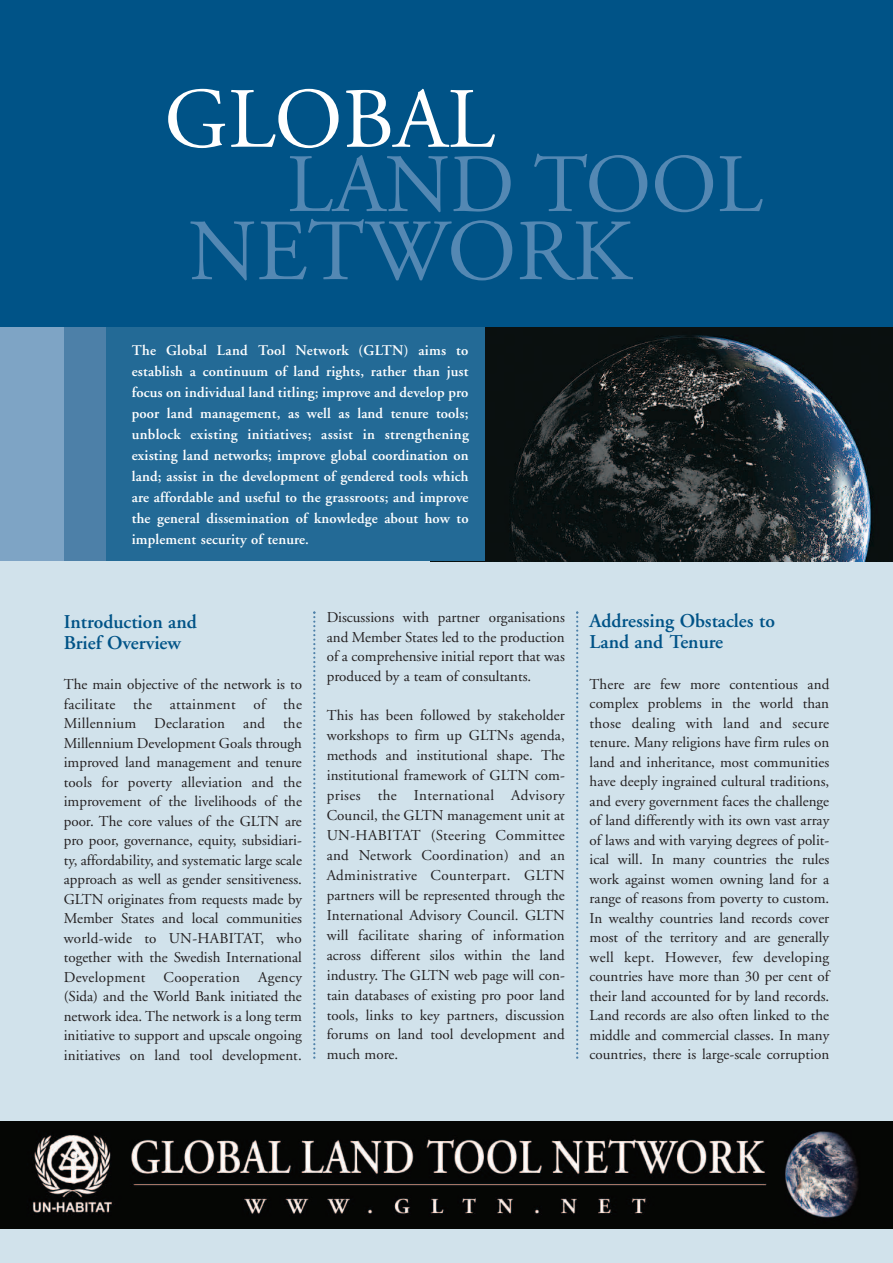
<style>
.page{position:relative;width:893px;height:1263px;background:#fff}
.page>*{position:absolute;margin:0;border:0;box-sizing:border-box;transform-origin:0 0}
.t1{font:87px "Adobe Garamond";color:#5488b3}
.t2{font:85.5px "Adobe Garamond";color:#fff}
.t3{font:82.65px "Adobe Garamond";color:#5488b3}
.t4{font:600 19.5px/21px "Adobe Garamond";color:#005387}
.t5{font:15px/19.5px "Adobe Garamond";color:#231f20;text-align:justify}
.t6{font:600 14.7px/21px "Adobe Garamond";letter-spacing:.01em;color:#fff;text-align:justify}
</style>
<div class="page">
<div style="left:0;top:561px;width:893px;height:702px;background:#d1e2eb"></div>
<div style="left:0;top:0;width:893px;height:327px;background:#005387"></div>
<svg style="left:313px;top:611px;width:2px;height:448px"></svg>
<svg style="left:576px;top:611px;width:2px;height:448px"></svg>
<img style="left:0;top:1121px;width:893px;height:107px">
<img style="left:485px;top:327px;width:408px;height:234px">
<div style="left:0;top:327px;width:64px;height:234px;background:#7ea4c5"></div>
<div style="left:64px;top:327px;width:59px;height:234px;background:#4d80a8"></div>
<div style="left:106px;top:327px;width:379px;height:234px;background:#236a96"></div>
<h2 class="t2" style="left:164px;top:86px;width:332px">GLOBAL</h2>
<h3 class="t3" style="left:287px;top:152px;width:477px">LAND TOOL</h3>
<h1 class="t1" style="left:189px;top:217px;width:444px">NETWORK</h1>
<p class="t6" style="left:132px;top:341px;width:338px">The Global Land Tool Network (GLTN) aims to establish a continuum of land rights, rather than just focus on individual land titling; improve and develop pro poor land management, as well as land tenure tools; unblock existing initiatives; assist in strengthening existing land networks; improve global coordination on land; assist in the development of gendered tools which are affordable and useful to the grassroots; and improve the general dissemination of knowledge about how to implement security of tenure.</p>
<h3 class="t4" style="left:64px;top:612px;width:135px">Introduction and<br>Brief Overview</h3>
<p class="t5" style="left:64px;top:676px;width:240px">The main objective of the network is to facilitate the attainment of the Millennium Declaration and the Millennium Development Goals through improved land management and tenure tools for poverty alleviation and the improvement of the livelihoods of the poor. The core values of the GLTN are pro poor, governance, equity, subsidiari&shy;ty, affordability, and systematic large scale approach as well as gender sensitiveness.<br>GLTN originates from requests made by Member States and local communities world-wide to UN-HABITAT, who together with the Swedish International Development Cooperation Agency (Sida) and the World Bank initiated the network idea. The network is a long term initiative to support and upscale ongoing initiatives on land tool development.</p>
<p class="t5" style="left:327px;top:609px;width:240px">Discussions with partner organisations and Member States led to the production of a comprehensive initial report that was produced by a team of consultants.</p>
<p class="t5" style="left:327px;top:707px;width:240px;line-height:20px">This has been followed by stakeholder workshops to firm up GLTNs agenda, methods and institutional shape. The institutional framework of GLTN com&shy;prises the International Advisory Council, the GLTN management unit at UN-HABITAT (Steering Committee and Network Coordination) and an Administrative Counterpart. GLTN partners will be represented through the International Advisory Council. GLTN will facilitate sharing of information across different silos within the land industry. The GLTN web page will con&shy;tain databases of existing pro poor land tools, links to key partners, discussion forums on land tool development and much more.</p>
<h3 class="t4" style="left:590px;top:612px;width:187px">Addressing Obstacles to<br>Land and Tenure</h3>
<p class="t5" style="left:590px;top:675px;width:241px">There are few more contentious and complex problems in the world than those dealing with land and secure tenure. Many religions have firm rules on land and inheritance, most communities have deeply ingrained cultural traditions, and every government faces the challenge of land differently with its own vast array of laws and with varying degrees of polit&shy;ical will. In many countries the rules work against women owning land for a range of reasons from poverty to custom.<br>In wealthy countries land records cover most of the territory and are generally well kept. However, few developing countries have more than 30 per cent of their land accounted for by land records.<br>Land records are also often linked to the middle and commercial classes. In many countries, there is large-scale corruption</p>
</div>
